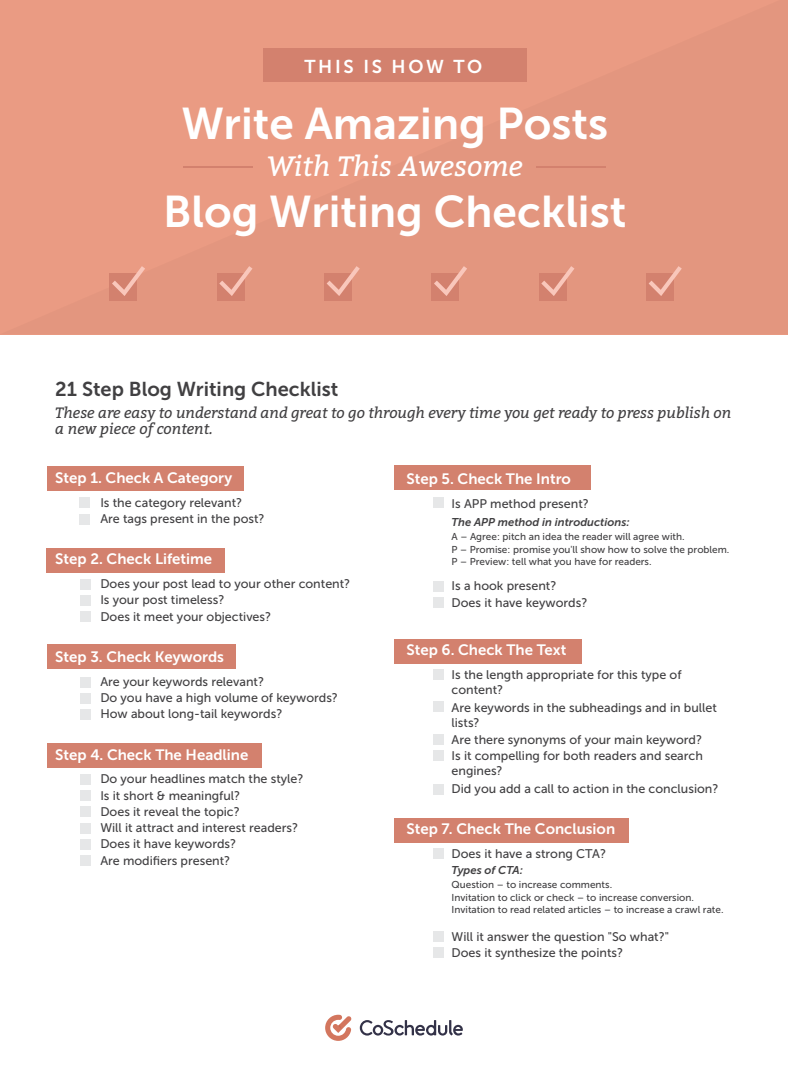
<style>
.page{position:relative;width:788px;height:1075px;background:#fff}
.page>*{position:absolute;margin:0;border:0;box-sizing:border-box;transform-origin:0 0}
.t1{font:44.25px "Museo Sans 700";color:#fff}
.t2{font:italic 28px "Bitter";color:#fff}
.t3{font:20px "Museo Sans 700";color:#414042}
.t4{font:18.5px "Museo Sans 700";letter-spacing:.14em;color:#fff}
.t5{font:15px "Museo Sans 700";color:#fff}
.t6{font:italic 15px/16.2px "Bitter";color:#414042}
.t7{font:12.5px/16.2px "Museo Sans 500";color:#414042}
.t8{font:italic 11.25px "Museo Sans 700";color:#414042}
.t9{font:10px/12.5px "Museo Sans 500";color:#414042}
</style>
<div class="page">
<div style="left:47px;top:466px;width:197px;height:24px;background:#d3816e"></div>
<div style="left:47px;top:548px;width:178px;height:24px;background:#d3816e"></div>
<div style="left:47px;top:644px;width:188px;height:24px;background:#d3816e"></div>
<div style="left:394px;top:638px;width:187px;height:25px;background:#d3816e"></div>
<div style="left:47px;top:743px;width:214px;height:24px;background:#d3816e"></div>
<div style="left:394px;top:465px;width:197px;height:24px;background:#d3816e"></div>
<div style="left:394px;top:818px;width:235px;height:24px;background:#d3816e"></div>
<div style="left:80px;top:497px;width:10px;height:11px;background:#e6e7e8"></div>
<div style="left:80px;top:514px;width:10px;height:10px;background:#e6e7e8"></div>
<div style="left:80px;top:579px;width:10px;height:10px;background:#e6e7e8"></div>
<div style="left:80px;top:595px;width:10px;height:10px;background:#e6e7e8"></div>
<div style="left:80px;top:611px;width:10px;height:10px;background:#e6e7e8"></div>
<div style="left:80px;top:677px;width:10px;height:10px;background:#e6e7e8"></div>
<div style="left:80px;top:693px;width:10px;height:10px;background:#e6e7e8"></div>
<div style="left:80px;top:709px;width:10px;height:10px;background:#e6e7e8"></div>
<div style="left:80px;top:774px;width:10px;height:10px;background:#e6e7e8"></div>
<div style="left:80px;top:790px;width:10px;height:10px;background:#e6e7e8"></div>
<div style="left:80px;top:806px;width:10px;height:10px;background:#e6e7e8"></div>
<div style="left:80px;top:823px;width:10px;height:10px;background:#e6e7e8"></div>
<div style="left:80px;top:839px;width:10px;height:10px;background:#e6e7e8"></div>
<div style="left:80px;top:855px;width:10px;height:10px;background:#e6e7e8"></div>
<div style="left:433px;top:497px;width:10px;height:11px;background:#e6e7e8"></div>
<div style="left:433px;top:581px;width:10px;height:10px;background:#e6e7e8"></div>
<div style="left:433px;top:597px;width:10px;height:10px;background:#e6e7e8"></div>
<div style="left:433px;top:669px;width:10px;height:10px;background:#e6e7e8"></div>
<div style="left:433px;top:734px;width:10px;height:10px;background:#e6e7e8"></div>
<div style="left:433px;top:701px;width:10px;height:10px;background:#e6e7e8"></div>
<div style="left:433px;top:750px;width:10px;height:10px;background:#e6e7e8"></div>
<div style="left:433px;top:784px;width:10px;height:10px;background:#e6e7e8"></div>
<div style="left:433px;top:848px;width:10px;height:10px;background:#e6e7e8"></div>
<div style="left:433px;top:931px;width:10px;height:10px;background:#e6e7e8"></div>
<div style="left:433px;top:947px;width:10px;height:10px;background:#e6e7e8"></div>
<div style="left:0;top:0;width:788px;height:334px;background:#e3967f"></div>
<div style="left:263px;top:49px;width:263px;height:33px;background:#d3816e"></div>
<hr style="left:536px;top:166px;width:70px;height:2px;background:#d3816e">
<hr style="left:183px;top:166px;width:70px;height:2px;background:#d3816e">
<div style="left:109px;top:273px;width:28px;height:27px;background:#d3816e"></div>
<svg style="left:112px;top:266px;width:33px;height:30px"></svg>
<div style="left:217px;top:273px;width:27px;height:27px;background:#d3816e"></div>
<svg style="left:219px;top:266px;width:33px;height:30px"></svg>
<div style="left:324px;top:273px;width:28px;height:27px;background:#d3816e"></div>
<svg style="left:326px;top:266px;width:34px;height:30px"></svg>
<div style="left:431px;top:273px;width:28px;height:27px;background:#d3816e"></div>
<svg style="left:434px;top:266px;width:33px;height:30px"></svg>
<div style="left:538px;top:273px;width:28px;height:27px;background:#d3816e"></div>
<svg style="left:541px;top:266px;width:33px;height:30px"></svg>
<div style="left:646px;top:273px;width:27px;height:27px;background:#d3816e"></div>
<svg style="left:648px;top:266px;width:33px;height:30px"></svg>
<svg style="left:360px;top:1020px;width:103px;height:15px"></svg>
<svg style="left:325px;top:1014px;width:26px;height:26px"></svg>
<h3 class="t4" style="left:304px;top:56px;width:179px">THIS IS HOW TO</h3>
<h1 class="t1" style="left:181px;top:99px;width:428px">Write Amazing Posts</h1>
<h2 class="t2" style="left:267px;top:147px;width:257px">With This Awesome</h2>
<h1 class="t1" style="left:163px;top:187px;width:465px">Blog Writing Checklist</h1>
<h3 class="t3" style="left:55px;top:377px;width:284px">21 Step Blog Writing Checklist</h3>
<p class="t6" style="left:55px;top:404px;width:677px">These are easy to understand and great to go through every time you get ready to press publish on a new piece of content.</p>
<p class="t5" style="left:55px;top:469px;width:178px">Step 1. Check A Category</p>
<p class="t7" style="left:100px;top:494px;width:166px">Is the category relevant?<br>Are tags present in the post?</p>
<p class="t5" style="left:55px;top:550px;width:158px">Step 2. Check Lifetime</p>
<p class="t7" style="left:100px;top:575px;width:251px">Does your post lead to your other content?<br>Is your post timeless?<br>Does it meet your objectives?</p>
<p class="t5" style="left:55px;top:648px;width:170px">Step 3. Check Keywords</p>
<p class="t7" style="left:100px;top:673px;width:239px">Are your keywords relevant?<br>Do you have a high volume of keywords?<br>How about long-tail keywords?</p>
<p class="t5" style="left:55px;top:745px;width:194px">Step 4. Check The Headline</p>
<p class="t7" style="left:100px;top:770px;width:205px">Do your headlines match the style?<br>Is it short &amp; meaningful?<br>Does it reveal the topic?<br>Will it attract and interest readers?<br>Does it have keywords?<br>Are modifiers present?</p>
<p class="t5" style="left:406px;top:470px;width:166px">Step 5. Check The Intro</p>
<p class="t7" style="left:451px;top:495px;width:139px">Is APP method present?</p>
<p class="t8" style="left:451px;top:516px;width:180px">The APP method in introductions:</p>
<p class="t9" style="left:451px;top:530px;width:279px">A – Agree: pitch an idea the reader will agree with.<br>P – Promise: promise you'll show how to solve the problem.<br>P – Preview: tell what you have for readers.</p>
<p class="t7" style="left:451px;top:577px;width:137px">Is a hook present?<br>Does it have keywords?</p>
<p class="t5" style="left:406px;top:641px;width:161px">Step 6. Check The Text</p>
<p class="t7" style="left:451px;top:667px;width:231px;line-height:15px">Is the length appropriate for this type of content?</p>
<p class="t7" style="left:451px;top:699px;width:267px;line-height:15px">Are keywords in the subheadings and in bullet lists?</p>
<p class="t7" style="left:451px;top:731px;width:253px">Are there synonyms of your main keyword?<br>Is it compelling for both readers and search</p>
<p class="t7" style="left:451px;top:762px;width:268px;line-height:17.5px">engines?<br>Did you add a call to action in the conclusion?</p>
<p class="t5" style="left:406px;top:820px;width:210px">Step 7. Check The Conclusion</p>
<p class="t7" style="left:451px;top:845px;width:156px">Does it have a strong CTA?</p>
<p class="t8" style="left:451px;top:863px;width:73px">Types of CTA:</p>
<p class="t9" style="left:451px;top:878px;width:273px">Question – to increase comments.<br>Invitation to click or check – to increase conversion.<br>Invitation to read related articles – to increase a crawl rate.</p>
<p class="t7" style="left:451px;top:927px;width:219px">Will it answer the question "So what?"<br>Does it synthesize the points?</p>
</div>
